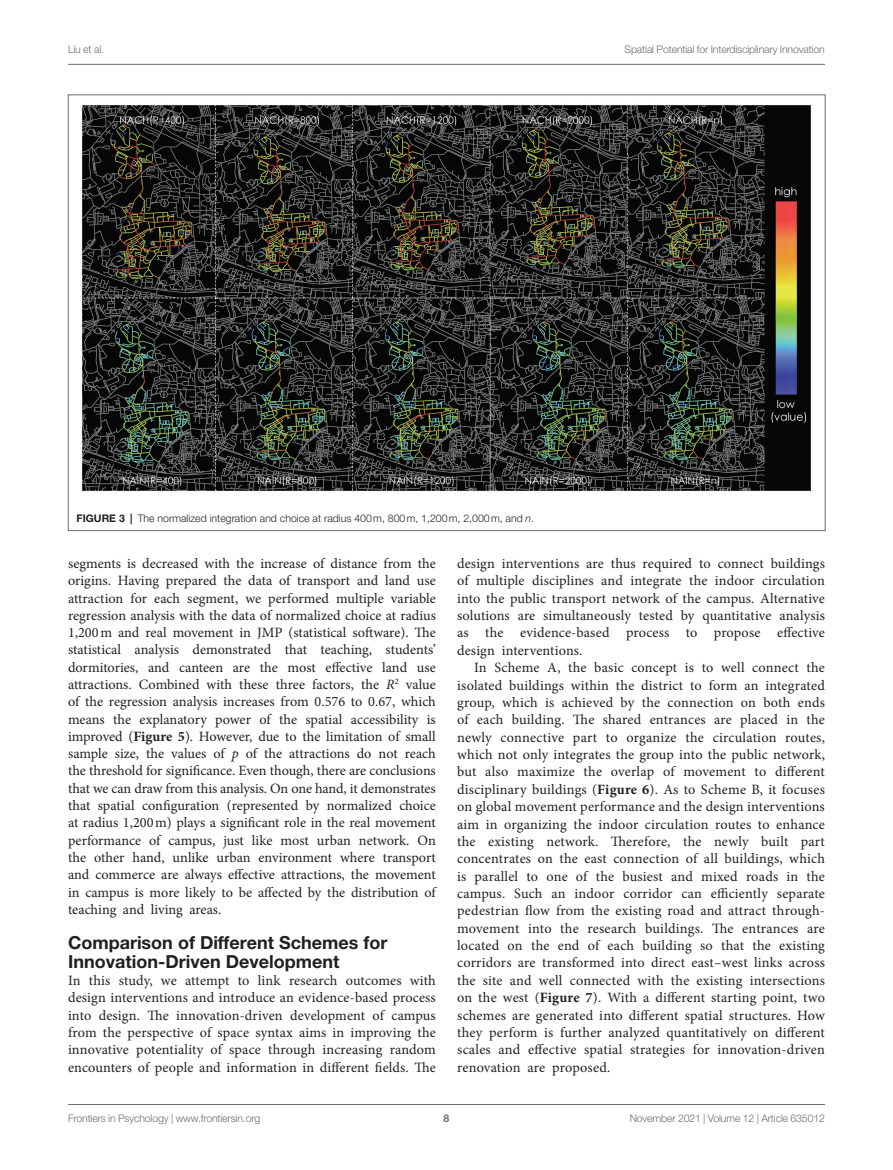
<style>
.page{position:relative;width:893px;height:1170px;background:#fff}
.page>*{position:absolute;margin:0;border:0;box-sizing:border-box;transform-origin:0 0}
.HEAD_2{font:700 18px/18.8px "Helvetica Neue LT Std";color:#231f20}
.TEXT{font:14.25px/17.4px "Minion Pro";letter-spacing:.005em;color:#231f20;text-align:justify}
.TEXT_FLUSH{font:14.25px/17.2px "Minion Pro";letter-spacing:.01em;color:#231f20;text-align:justify}
.t1{font:300 10.5px "Helvetica Neue LT Std";letter-spacing:-.015em;color:#6c6d70}
.FIG_LEG{font:300 10.5px "Helvetica Neue LT Std";color:#231f20}
.t2{font:700 10.5px "Helvetica Neue LT Std";color:#6c6d70}
.s1{font-weight:700}
.s2{font-style:italic}
</style>
<div class="page">
<hr style="left:68px;top:64px;width:757px;height:1px;background:#6c6d70">
<hr style="left:68px;top:1104px;width:757px;height:1px;background:#6c6d70">
<img style="left:82px;top:105px;width:729px;height:387px">
<p class="t1" style="left:68px;top:42px;width:38px">Liu et al.</p>
<p class="t1" style="left:625px;top:42px;width:202px">Spatial Potential for Interdisciplinary Innovation</p>
<p class="FIG_LEG" style="left:77px;top:512px;width:459px"><span class="s1">FIGURE 3 |</span> The normalized integration and choice at radius 400m, 800m, 1,200m, 2,000m, and <span class="s2">n</span>.</p>
<p class="TEXT" style="left:68px;top:555px;width:369px">segments is decreased with the increase of distance from the origins. Having prepared the data of transport and land use attraction for each segment, we performed multiple variable regression analysis with the data of normalized choice at radius 1,200m and real movement in JMP (statistical software). The statistical analysis demonstrated that teaching, students’ dormitories, and canteen are the most effective land use attractions. Combined with these three factors, the <span class="s2">R</span><sup>2</sup> value of the regression analysis increases from 0.576 to 0.67, which means the explanatory power of the spatial accessibility is improved (<span class="s1">Figure 5</span>). However, due to the limitation of small sample size, the values of <span class="s2">p</span> of the attractions do not reach the threshold for significance. Even though, there are conclusions that we can draw from this analysis. On one hand, it demonstrates that spatial configuration (represented by normalized choice at radius 1,200m) plays a significant role in the real movement performance of campus, just like most urban network. On the other hand, unlike urban environment where transport and commerce are always effective attractions, the movement in campus is more likely to be affected by the distribution of teaching and living areas.</p>
<p class="HEAD_2" style="left:68px;top:932px;width:321px">Comparison of Different Schemes for<br>Innovation-Driven Development</p>
<p class="TEXT_FLUSH" style="left:68px;top:971px;width:369px">In this study, we attempt to link research outcomes with design interventions and introduce an evidence-based process into design. The innovation-driven development of campus from the perspective of space syntax aims in improving the innovative potentiality of space through increasing random encounters of people and information in different fields. The</p>
<p class="TEXT_FLUSH" style="left:457px;top:554px;width:369px">design interventions are thus required to connect buildings of multiple disciplines and integrate the indoor circulation into the public transport network of the campus. Alternative solutions are simultaneously tested by quantitative analysis as the evidence-based process to propose effective design interventions.</p>
<p class="TEXT" style="left:457px;top:659px;width:369px;text-indent:17px">In Scheme A, the basic concept is to well connect the isolated buildings within the district to form an integrated group, which is achieved by the connection on both ends of each building. The shared entrances are placed in the newly connective part to organize the circulation routes, which not only integrates the group into the public network, but also maximize the overlap of movement to different disciplinary buildings (<span class="s1">Figure 6</span>). As to Scheme B, it focuses on global movement performance and the design interventions aim in organizing the indoor circulation routes to enhance the existing network. Therefore, the newly built part concentrates on the east connection of all buildings, which is parallel to one of the busiest and mixed roads in the campus. Such an indoor corridor can efficiently separate pedestrian flow from the existing road and attract through&shy;movement into the research buildings. The entrances are located on the end of each building so that the existing corridors are transformed into direct east–west links across the site and well connected with the existing intersections on the west (<span class="s1">Figure 7</span>). With a different starting point, two schemes are generated into different spatial structures. How they perform is further analyzed quantitatively on different scales and effective spatial strategies for innovation-driven renovation are proposed.</p>
<p class="t1" style="left:68px;top:1111px;width:194px">Frontiers in Psychology | www.frontiersin.org</p>
<p class="t2" style="left:444px;top:1111px;width:7px">8</p>
<p class="t1" style="left:630px;top:1111px;width:197px">November 2021 | Volume 12 | Article 635012</p>
</div>
